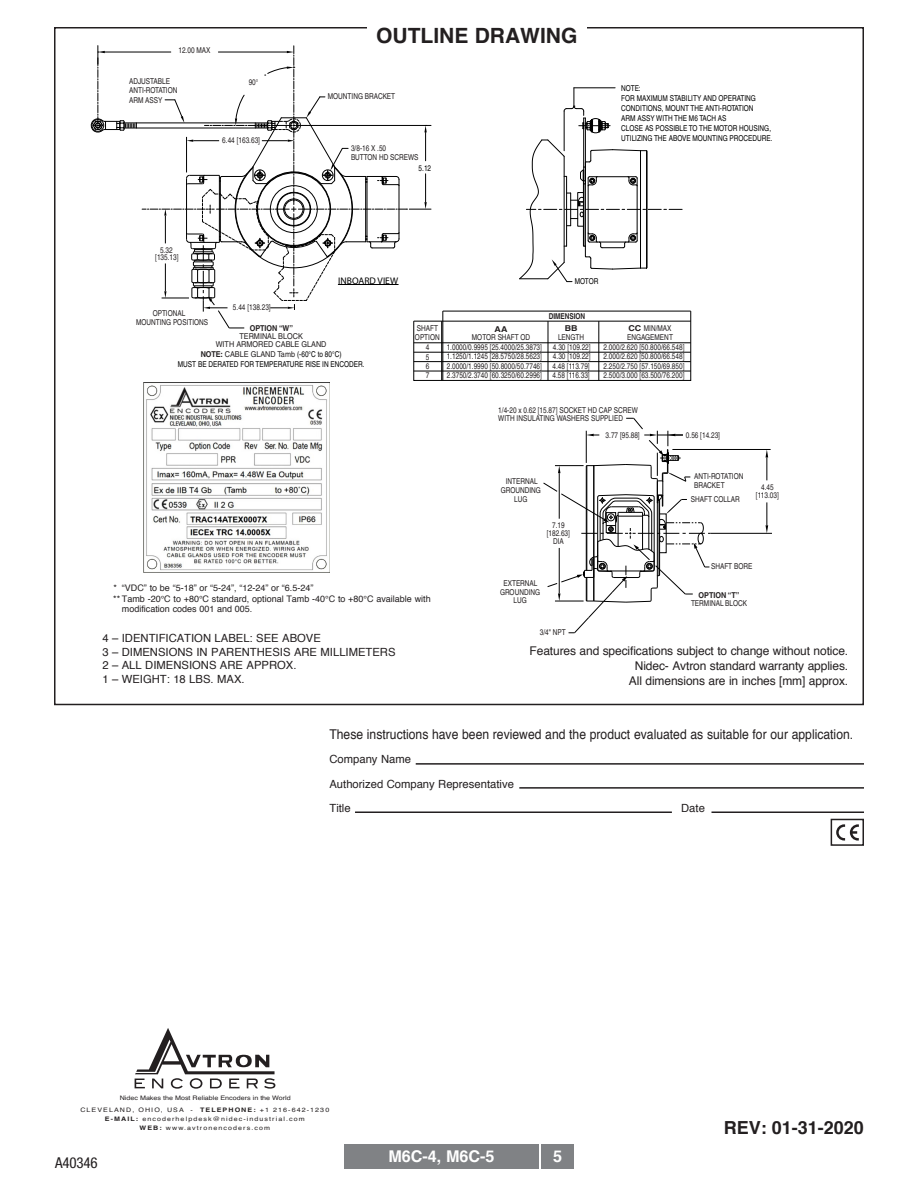
<style>
.page{position:relative;width:918px;height:1188px;background:#fff}
.page>*{position:absolute;margin:0;border:0;box-sizing:border-box;transform-origin:0 0}
.subhead{font:700 21px "Helvetica";color:#231f20}
.t1{font:700 18px "Helvetica";color:#231f20}
.t2{font:700 16.2px "Helvetica";color:#fff}
.t3{font:condensed 15px "Helvetica Neue";letter-spacing:-.01em;color:#231f20}
.t4{font:13.5px "Helvetica";color:#231f20;scale:.9 1}
.Text_Small{font:12px/15px "Helvetica";letter-spacing:-.01em;color:#231f20;text-align:right}
.t5{font:11.25px "Helvetica";color:#231f20}
.t6{font:9.6px "Myriad";color:#000}
.SPECIFICATIONS_BODY{font:9px/10.5px "Helvetica";color:#231f20}
.t7{font:8.1px/8.7px "Helvetica";color:#231f20;scale:.8 1}
.t8{font:8.1px/9.9px "Helvetica";color:#000;text-align:center;scale:.8 1}
.t9{font:8.1px/8.1px "Helvetica";color:#231f20;text-align:center;scale:.9 1}
.t10{font:700 8.1px "Helvetica";color:#231f20;scale:.8 1}
.t11{font:6.15px/9.1px "Helvetica";letter-spacing:.15em;color:#231f20;text-align:center;scale:1.16 1}
.t12{font:6.15px "Helvetica";color:#231f20;scale:1.16 1}
.s1{font-weight:700}
.s2{font-weight:700;color:#231f20}
.s3{color:#231f20}
</style>
<div class="page">
<div style="left:344px;top:1144px;width:195px;height:25px;background:#808285"></div>
<div style="left:542px;top:1144px;width:32px;height:25px;background:#808285"></div>
<hr style="left:672px;top:449px;width:99px;height:1px;background:#000">
<svg style="left:766px;top:502px;width:2px;height:31px"></svg>
<svg style="left:766px;top:450px;width:2px;height:30px"></svg>
<hr style="left:710px;top:533px;width:62px;height:1px;background:#000">
<svg style="left:543px;top:417px;width:167px;height:217px"></svg>
<svg style="left:90px;top:46px;width:601px;height:335px"></svg>
<div style="left:139px;top:377px;width:195px;height:203px;background:#fff"></div>
<img style="left:144px;top:383px;width:186px;height:190px">
<div style="left:367px;top:27px;width:220px;height:23px;background:#fff"></div>
<hr style="left:416px;top:763px;width:448px;height:2px;background:#231f20">
<hr style="left:519px;top:787px;width:345px;height:2px;background:#231f20">
<hr style="left:355px;top:811px;width:317px;height:2px;background:#231f20">
<hr style="left:711px;top:811px;width:153px;height:2px;background:#231f20">
<div style="left:831px;top:819px;width:33px;height:27px;border:2px solid #231f20"></div>
<div style="left:834px;top:821px;width:27px;height:21px;background:#fff"></div>
<svg style="left:836px;top:824px;width:23px;height:17px"></svg>
<svg style="left:134px;top:1028px;width:142px;height:61px"></svg>
<p class="t7" style="left:178px;top:46px;width:41px">12.00 MAX</p>
<p class="t7" style="left:129px;top:77px;width:53px">ADJUSTABLE</p>
<p class="t7" style="left:129px;top:86px;width:62px">ANTI-ROTATION</p>
<p class="t7" style="left:129px;top:96px;width:43px">ARM ASSY</p>
<p class="t7" style="left:249px;top:78px;width:14px">90°</p>
<p class="t7" style="left:222px;top:135px;width:49px">6.44 [163.63]</p>
<p class="t7" style="left:155px;top:247px;width:31px;line-height:7.2px;text-align:center">5.32 [135.13]</p>
<p class="subhead" style="left:376px;top:18px;width:203px">OUTLINE DRAWING</p>
<p class="t7" style="left:328px;top:92px;width:86px">MOUNTING BRACKET</p>
<p class="t7" style="left:351px;top:143px;width:46px">3/8-16 X .50</p>
<p class="t7" style="left:351px;top:153px;width:86px">BUTTON HD SCREWS</p>
<p class="t8" style="left:419px;top:163px;width:17px">5.12</p>
<p class="t8" style="left:621px;top:84px;width:191px;text-align:left">NOTE:<br>FOR MAXIMUM STABILITY AND OPERATING<br>CONDITIONS, MOUNT THE ANTI-ROTATION<br>ARM ASSY WITH THE M6 TACH AS<br>CLOSE AS POSSIBLE TO THE MOTOR HOUSING,<br>UTILIZING THE ABOVE MOUNTING PROCEDURE.</p>
<p class="t6" style="left:338px;top:276px;width:61px">INBOARD VIEW</p>
<p class="t8" style="left:575px;top:276px;width:31px">MOTOR</p>
<p class="t7" style="left:233px;top:303px;width:49px">5.44 [138.23]</p>
<p class="t7" style="left:136px;top:308px;width:92px;text-indent:17px">OPTIONAL<br>MOUNTING POSITIONS</p>
<p class="t9" style="left:216px;top:324px;width:125px"><span class="s1">OPTION “W”<br></span>TERMINAL BLOCK<br>WITH ARMORED CABLE GLAND</p>
<p class="t8" style="left:178px;top:349px;width:235px"><span class="s2">NOTE:</span> <span class="s3">CABLE GLAND Tamb</span> (-60°C to 80°C)<br>MUST BE DERATED FOR TEMPERATURE RISE IN ENCODER.</p>
<p class="t10" style="left:549px;top:311px;width:47px">DIMENSION</p>
<p class="t7" style="left:627px;top:324px;width:59px"><span class="s1">CC</span> MIN/MAX<br>ENGAGEMENT</p>
<p class="t7" style="left:604px;top:342px;width:103px;line-height:9.4px;text-align:justify">2.000/2.620 [50.800/66.548] 2.000/2.620 [50.800/66.548] 2.250/2.750 [57.150/69.850]</p>
<p class="t7" style="left:415px;top:324px;width:32px">SHAFT<br>OPTION</p>
<p class="t7" style="left:472px;top:325px;width:74px;text-align:center"><span class="s1">AA<br></span>MOTOR SHAFT OD</p>
<p class="t7" style="left:558px;top:324px;width:34px;text-align:center"><span class="s1">BB<br></span>LENGTH</p>
<p class="t7" style="left:447px;top:352px;width:121px;line-height:9.4px">1.1250/1.1245 [28.5750/28.5623]<br>2.0000/1.9990 [50.8000/50.7746]</p>
<p class="t7" style="left:426px;top:343px;width:6px">4</p>
<p class="t7" style="left:447px;top:343px;width:121px">1.0000/0.9995 [25.4000/25.3873]</p>
<p class="t7" style="left:426px;top:352px;width:6px;line-height:9.4px">5<br>6</p>
<p class="t7" style="left:553px;top:342px;width:49px;line-height:9.4px">4.30 [109.22]<br>4.30 [109.22]</p>
<p class="t7" style="left:553px;top:362px;width:48px">4.48 [113.79]</p>
<p class="t7" style="left:426px;top:371px;width:6px">7</p>
<p class="t7" style="left:447px;top:371px;width:121px">2.3750/2.3740 [60.3250/60.2996]</p>
<p class="t7" style="left:553px;top:371px;width:48px">4.58 [116.33]</p>
<p class="t7" style="left:604px;top:371px;width:103px">2.500/3.000 [63.500/76.200]</p>
<p class="t7" style="left:498px;top:405px;width:176px">1/4-20 x 0.62 [15.87] SOCKET HD CAP SCREW<br>WITH INSULATING WASHERS SUPPLIED</p>
<p class="t7" style="left:606px;top:431px;width:44px">3.77 [95.88]</p>
<p class="t7" style="left:686px;top:431px;width:44px">0.56 [14.23]</p>
<p class="t7" style="left:501px;top:477px;width:52px;text-align:center">INTERNAL<br>GROUNDING<br>LUG</p>
<p class="t7" style="left:547px;top:521px;width:31px;line-height:8.1px;text-align:center">7.19 [182.63]<br>DIA</p>
<p class="t7" style="left:694px;top:473px;width:63px;line-height:8.1px">ANTI-ROTATION<br>BRACKET</p>
<p class="t7" style="left:691px;top:495px;width:62px">SHAFT COLLAR</p>
<p class="t7" style="left:756px;top:483px;width:30px;line-height:8.1px;text-align:center">4.45 [113.03]</p>
<p class="t7" style="left:711px;top:562px;width:53px">SHAFT BORE</p>
<p class="SPECIFICATIONS_BODY" style="left:113px;top:583px;width:202px">* “VDC” to be “5-18” or “5-24”, “12-24” or “6.5-24”</p>
<p class="SPECIFICATIONS_BODY" style="left:122px;top:593px;width:310px;text-indent:-9px">** Tamb -20°C to +80°C standard, optional Tamb -40°C to +80°C available with modification codes 001 and 005.</p>
<p class="t5" style="left:102px;top:629px;width:220px">4 – IDENTIFICATION LABEL: SEE ABOVE</p>
<p class="t5" style="left:102px;top:643px;width:295px">3 – DIMENSIONS IN PARENTHESIS ARE MILLIMETERS</p>
<p class="t5" style="left:102px;top:656px;width:196px">2 – ALL DIMENSIONS ARE APPROX.</p>
<p class="t5" style="left:102px;top:670px;width:144px">1 – WEIGHT: 18 LBS. MAX.</p>
<p class="t7" style="left:500px;top:579px;width:52px;text-align:center">EXTERNAL<br>GROUNDING<br>LUG</p>
<p class="t7" style="left:540px;top:628px;width:34px">3/4" NPT</p>
<p class="t7" style="left:691px;top:591px;width:72px;line-height:8.1px;text-align:center"><span class="s1">OPTION “T”<br></span>TERMINAL BLOCK</p>
<p class="Text_Small" style="left:530px;top:644px;width:320px">Features and specifications subject to change without notice.<br>Nidec- Avtron standard warranty applies.<br>All dimensions are in inches [mm] approx.</p>
<p class="t4" style="left:329px;top:724px;width:583px">These instructions have been reviewed and the product evaluated as suitable for our application.</p>
<p class="t5" style="left:329px;top:751px;width:83px">Company Name</p>
<p class="t5" style="left:329px;top:775px;width:186px">Authorized Company Representative</p>
<p class="t5" style="left:329px;top:799px;width:23px">Title</p>
<p class="t5" style="left:681px;top:799px;width:25px">Date</p>
<p class="t12" style="left:120px;top:1093px;width:149px">Nidec Makes the Most Reliable Encoders in the World</p>
<p class="t11" style="left:80px;top:1105px;width:216px">CLEVELAND, OHIO, USA - <span class="s1">TELEPHONE:</span> +1 216-642-1230<br><span class="s1">E-MAIL:</span> encoderhelpdesk@nidec-industrial.com<br><span class="s1">WEB:</span> www.avtronencoders.com</p>
<h3 class="t3" style="left:55px;top:1154px;width:44px">A40346</h3>
<h3 class="t2" style="left:388px;top:1144px;width:108px">M6C-4, M6C-5</h3>
<h3 class="t2" style="left:553px;top:1144px;width:11px">5</h3>
<p class="t1" style="left:724px;top:1113px;width:142px">REV: 01-31-2020</p>
</div>
